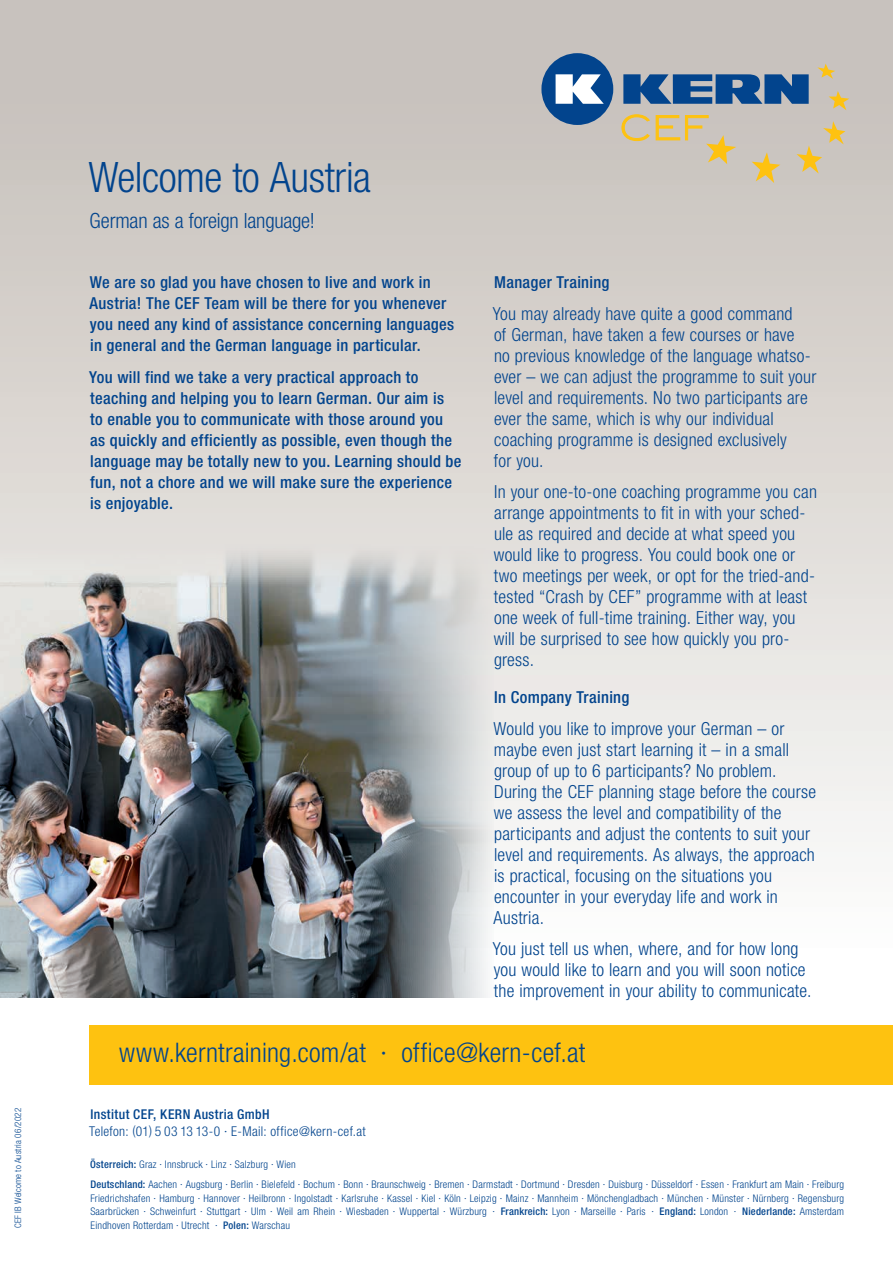
<style>
.page{position:relative;width:893px;height:1263px;background:#fff}
.page>*{position:absolute;margin:0;border:0;box-sizing:border-box;transform-origin:0 0}
.t1{font:300 condensed 42px "Helvetica Neue LTW1 G";letter-spacing:-.015em;color:#02448d}
.t2{font:300 condensed 27px "Helvetica Neue LTW1 G";letter-spacing:.01em;color:#02448d}
.t3{font:300 condensed 21px "Helvetica Neue LTW1 G";letter-spacing:-.01em;color:#02448d}
.t4{font:300 condensed 18px/21px "Helvetica Neue LTW1 G";letter-spacing:.01em;color:#02448d}
.t5{font:500 condensed 16.5px/21px "Helvetica Neue LTW1 G";letter-spacing:.02em;color:#02448d}
.t6{font:300 condensed 13.5px "Helvetica Neue LTW1 G";letter-spacing:.025em;color:#02448d}
.t7{font:500 condensed 13.5px "Helvetica Neue LTW1 G";letter-spacing:.035em;color:#02448d}
.t8{font:300 condensed 10.5px/13.5px "Helvetica Neue LTW1 G";letter-spacing:.02em;color:#02448d}
.t9{font:300 condensed 9px "Helvetica Neue LTW1 G";letter-spacing:.02em;color:#02448d}
.s1{font-weight:500}
</style>
<div class="page">
<div style="left:0;top:0;width:893px;height:1263px;background:linear-gradient(to bottom,#c5beb9,#fff)"></div>
<img style="left:0;top:542px;width:493px;height:456px">
<div style="left:89px;top:1025px;width:804px;height:59px;background:#fec210"></div>
<svg style="left:623px;top:74px;width:186px;height:30px;background:#2f6098"></svg>
<svg style="left:541px;top:53px;width:72px;height:72px"></svg>
<svg style="left:817px;top:64px;width:18px;height:15px"></svg>
<svg style="left:829px;top:91px;width:20px;height:19px"></svg>
<svg style="left:752px;top:152px;width:28px;height:31px"></svg>
<svg style="left:796px;top:121px;width:49px;height:53px;background:#d2c4a4"></svg>
<svg style="left:621px;top:114px;width:115px;height:50px;background:#d2c3a2"></svg>
<p class="t9" style="left:13px;top:1228px;width:122px;rotate:-90deg">CEF IB Welcome to Austria 06/2022</p>
<h1 class="t1" style="left:88px;top:152px;width:284px">Welcome to Austria</h1>
<p class="t3" style="left:90px;top:209px;width:227px">German as a foreign language!</p>
<p class="t5" style="left:90px;top:272px;width:366px">We are so glad you have chosen to live and work in Austria! The CEF Team will be there for you whenever you need any kind of assistance concerning languages in general and the German language in particular.</p>
<p class="t5" style="left:89px;top:366px;width:374px">You will find we take a very practical approach to teaching and helping you to learn German. Our aim is<br>to enable you to communicate with those around you as quickly and efficiently as possible, even though the language may be totally new to you. Learning should be fun, not a chore and we will make sure the experience is enjoyable.</p>
<p class="t5" style="left:494px;top:272px;width:117px">Manager Training</p>
<p class="t4" style="left:493px;top:303px;width:325px">You may already have quite a good command<br>of German, have taken a few courses or have<br>no previous knowledge of the language whatso&shy;ever – we can adjust the programme to suit your level and requirements. No two participants are ever the same, which is why our individual coaching programme is designed exclusively<br>for you.</p>
<p class="t4" style="left:494px;top:482px;width:325px">In your one-to-one coaching programme you can arrange appointments to fit in with your sched&shy;ule as required and decide at what speed you would like to progress. You could book one or two meetings per week, or opt for the tried-and&shy;tested “Crash by CEF” programme with at least one week of full-time training. Either way, you will be surprised to see how quickly you pro&shy;gress.</p>
<p class="t5" style="left:494px;top:687px;width:137px">In Company Training</p>
<p class="t4" style="left:493px;top:718px;width:324px">Would you like to improve your German – or maybe even just start learning it – in a small group of up to 6 participants? No problem.<br>During the CEF planning stage before the course we assess the level and compatibility of the participants and adjust the contents to suit your level and requirements. As always, the approach is practical, focusing on the situations you encounter in your everyday life and work in Austria.</p>
<p class="t4" style="left:493px;top:938px;width:320px">You just tell us when, where, and for how long you would like to learn and you will soon notice the improvement in your ability to communicate.</p>
<h2 class="t2" style="left:119px;top:1037px;width:468px">www.kerntraining.com/at · office@kern-cef.at</h2>
<p class="t7" style="left:90px;top:1106px;width:181px">Institut CEF, KERN Austria GmbH</p>
<p class="t6" style="left:89px;top:1123px;width:278px">Telefon: (01) 5 03 13 13-0 · E-Mail: office@kern-cef.at</p>
<p class="t8" style="left:90px;top:1154px;width:755px;line-height:20.2px"><span class="s1">Österreich:</span> Graz · Innsbruck · Linz · Salzburg · Wien<br><span class="s1">Deutschland:</span> Aachen · Augsburg · Berlin · Bielefeld · Bochum · Bonn · Braunschweig · Bremen · Darmstadt · Dortmund · Dresden · Duisburg · Düsseldorf · Essen · Frankfurt am Main · Freiburg</p>
<p class="t8" style="left:90px;top:1191px;width:755px;text-align:justify">Friedrichshafen · Hamburg · Hannover · Heilbronn · Ingolstadt · Karlsruhe · Kassel · Kiel · Köln · Leipzig · Mainz · Mannheim · Mönchengladbach · München · Münster · Nürnberg · Regensburg Saarbrücken · Schweinfurt · Stuttgart · Ulm · Weil am Rhein · Wiesbaden · Wuppertal · Würzburg · <span class="s1">Frankreich:</span> Lyon · Marseille · Paris · -<span class="s1">England:</span> London · <span class="s1">Niederlande:</span> Amsterdam Eindhoven Rotterdam · Utrecht · -<span class="s1">Polen:</span> Warschau</p>
</div>
